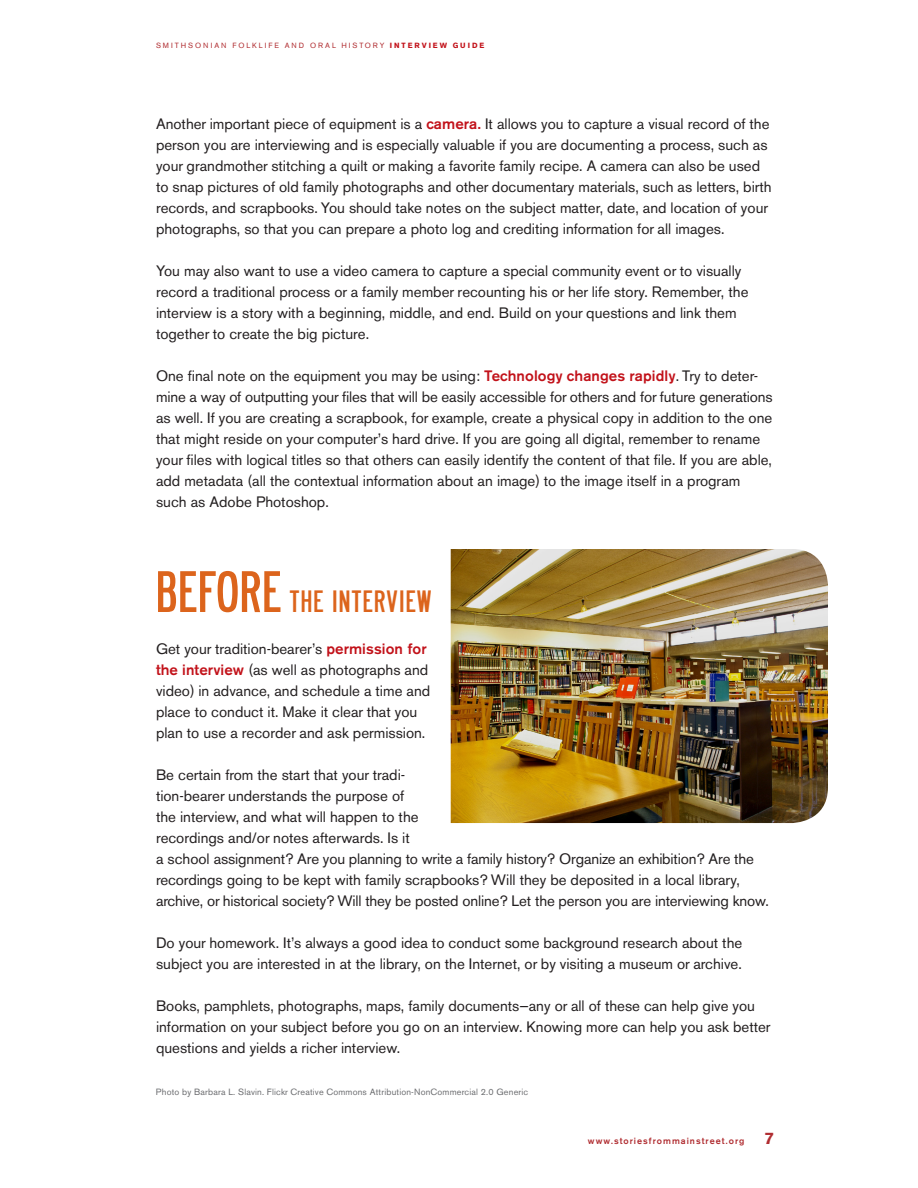
<style>
.page{position:relative;width:918px;height:1188px;background:#fff}
.page>*{position:absolute;margin:0;border:0;box-sizing:border-box;transform-origin:0 0}
.Head_A_18{font:27px "Roadway";letter-spacing:.04em;color:#dc641c}
.Text_A{font:15px/21px "Akzidenz Grotesk BQ";color:#231f20}
.Text_A-2{font:9px "Akzidenz Grotesk BQ";letter-spacing:.02em;color:#6c6d70}
.t1{font:500 9px "Akzidenz Grotesk BQ";letter-spacing:.11em;color:#b02d31}
.t2{font:7.5px "Akzidenz Grotesk BQ";letter-spacing:.26em;color:#b02d31}
.s1{font-weight:700;color:#c2121a}
.s2{font-weight:500;color:#c2121a}
.s3{font-size:51px}
.s4{font-weight:700;font-size:16.5px}
</style>
<div class="page">
<img style="left:451px;top:549px;width:377px;height:274px">
<p class="t2" style="left:156px;top:41px;width:330px">SMITHSONIAN FOLKLIFE AND ORAL HISTORY <span class="s1">INTERVIEW GUIDE</span></p>
<p class="Text_A" style="left:156px;top:113px;width:617px">Another important piece of equipment is a <span class="s2">camera.</span> It allows you to capture a visual record of the person you are interviewing and is especially valuable if you are documenting a process, such as your grandmother stitching a quilt or making a favorite family recipe. A camera can also be used to snap pictures of old family photographs and other documentary materials, such as letters, birth records, and scrapbooks. You should take notes on the subject matter, date, and location of your photographs, so that you can prepare a photo log and crediting information for all images.</p>
<p class="Text_A" style="left:156px;top:260px;width:594px">You may also want to use a video camera to capture a special community event or to visually record a traditional process or a family member recounting his or her life story. Remember, the interview is a story with a beginning, middle, and end. Build on your questions and link them together to create the big picture.</p>
<p class="Text_A" style="left:156px;top:365px;width:618px">One final note on the equipment you may be using: <span class="s2">Technology changes rapidly</span>. Try to deter&shy;mine a way of outputting your files that will be easily accessible for others and for future generations as well. If you are creating a scrapbook, for example, create a physical copy in addition to the one that might reside on your computer’s hard drive. If you are going all digital, remember to rename your files with logical titles so that others can easily identify the content of that file. If you are able, add metadata (all the contextual information about an image) to the image itself in a program such as Adobe Photoshop.</p>
<p class="Head_A_18" style="left:156px;top:583px;width:277px"><span class="s3">BEFORE</span> THE INTERVIEW</p>
<p class="Text_A" style="left:156px;top:638px;width:276px">Get your tradition-bearer’s <span class="s2">permission for the interview</span> (as well as photographs and video) in advance, and schedule a time and place to conduct it. Make it clear that you plan to use a recorder and ask permission.</p>
<p class="Text_A" style="left:156px;top:764px;width:614px">Be certain from the start that your tradi-<br>tion-bearer understands the purpose of<br>the interview, and what will happen to the<br>recordings and/or notes afterwards. Is it<br>a school assignment? Are you planning to write a family history? Organize an exhibition? Are the recordings going to be kept with family scrapbooks? Will they be deposited in a local library, archive, or historical society? Will they be posted online? Let the person you are interviewing know.</p>
<p class="Text_A" style="left:156px;top:932px;width:588px">Do your homework. It’s always a good idea to conduct some background research about the subject you are interested in at the library, on the Internet, or by visiting a museum or archive.</p>
<p class="Text_A" style="left:156px;top:995px;width:616px">Books, pamphlets, photographs, maps, family documents—any or all of these can help give you information on your subject before you go on an interview. Knowing more can help you ask better questions and yields a richer interview.</p>
<p class="Text_A-2" style="left:156px;top:1087px;width:374px">Photo by Barbara L. Slavin. Flickr Creative Commons Attribution-NonCommercial 2.0 Generic</p>
<p class="t1" style="left:588px;top:1135px;width:188px">www.storiesfrommainstreet.org <span class="s4">7</span></p>
</div>
